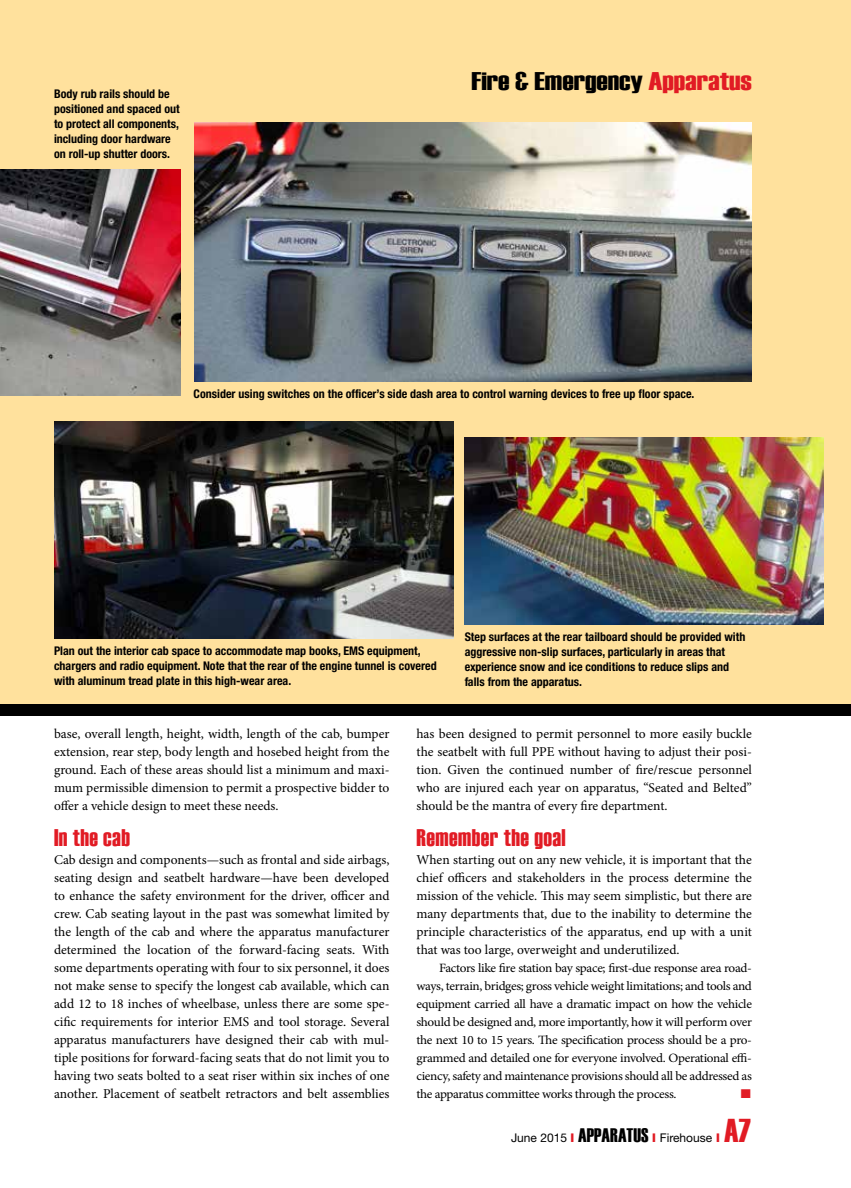
<style>
.page{position:relative;width:851px;height:1188px;background:#fff}
.page>*{position:absolute;margin:0;border:0;box-sizing:border-box;transform-origin:0 0}
.t1{font:33px "Haettenschweiler";color:#e11b24}
.t2{font:25.5px "Haettenschweiler";color:#000;scale:1.25 1}
.t3{font:24px "Haettenschweiler";letter-spacing:.02em;color:#e11b24}
.t4{font:13.5px/18px "Minion Pro";color:#000;text-align:justify}
.t5{font:12.75px/18px "Minion Pro";letter-spacing:-.03em;color:#000;text-align:justify;scale:1.04 1}
.t6{font:12.75px "Zapf Dingbats ITC";color:#e11b24;scale:1.04 1}
.t7{font:700 condensed 12px/15px "Helvetica Neue LT Std";color:#000}
.t8{font:12px "Helvetica Neue LT Std";color:#000}
.s1{color:#e11b24}
.s2{font-weight:900;color:#e11b24}
.s3{font-family:"Haettenschweiler";font-size:19.5px}
</style>
<div class="page">
<div style="left:0;top:0;width:850px;height:711px;background:#ffe19d"></div>
<img style="left:194px;top:122px;width:557px;height:260px">
<img style="left:464px;top:437px;width:360px;height:188px">
<img style="left:54px;top:421px;width:400px;height:218px">
<img style="left:0;top:169px;width:180px;height:226px">
<div style="left:0;top:704px;width:850px;height:12px;background:#000"></div>
<p class="t7" style="left:54px;top:86px;width:127px">Body rub rails should be positioned and spaced out to protect all components, including door hardware on roll-up shutter doors.</p>
<p class="t2" style="left:471px;top:66px;width:226px">Fire &amp; Emergency <span class="s1">Apparatus</span></p>
<p class="t7" style="left:194px;top:386px;width:502px">Consider using switches on the officer’s side dash area to control warning devices to free up floor space.</p>
<p class="t7" style="left:54px;top:643px;width:384px">Plan out the interior cab space to accommodate map books, EMS equipment, chargers and radio equipment. Note that the rear of the engine tunnel is covered with aluminum tread plate in this high-wear area.</p>
<p class="t7" style="left:464px;top:629px;width:282px">Step surfaces at the rear tailboard should be provided with aggressive non-slip surfaces, particularly in areas that experience snow and ice conditions to reduce slips and falls from the apparatus.</p>
<p class="t4" style="left:54px;top:725px;width:337px">base, overall length, height, width, length of the cab, bumper extension, rear step, body length and hosebed height from the ground. Each of these areas should list a minimum and maxi&shy;mum permissible dimension to permit a prospective bidder to offer a vehicle design to meet these needs.</p>
<p class="t3" style="left:54px;top:824px;width:77px">In the cab</p>
<p class="t4" style="left:54px;top:851px;width:337px">Cab design and components—such as frontal and side airbags, seating design and seatbelt hardware—have been developed to enhance the safety environment for the driver, officer and crew. Cab seating layout in the past was somewhat limited by the length of the cab and where the apparatus manufacturer determined the location of the forward-facing seats. With some departments operating with four to six personnel, it does not make sense to specify the longest cab available, which can add 12 to 18 inches of wheelbase, unless there are some spe&shy;cific requirements for interior EMS and tool storage. Several apparatus manufacturers have designed their cab with mul&shy;tiple positions for forward-facing seats that do not limit you to having two seats bolted to a seat riser within six inches of one another. Placement of seatbelt retractors and belt assemblies</p>
<p class="t4" style="left:416px;top:725px;width:337px">has been designed to permit personnel to more easily buckle the seatbelt with full PPE without having to adjust their posi&shy;tion. Given the continued number of fire/rescue personnel who are injured each year on apparatus, “Seated and Belted” should be the mantra of every fire department.</p>
<p class="t3" style="left:416px;top:824px;width:151px">Remember the goal</p>
<p class="t4" style="left:416px;top:851px;width:337px">When starting out on any new vehicle, it is important that the chief officers and stakeholders in the process determine the mission of the vehicle. This may seem simplistic, but there are many departments that, due to the inability to determine the principle characteristics of the apparatus, end up with a unit that was too large, overweight and underutilized.</p>
<p class="t5" style="left:416px;top:959px;width:324px;text-indent:22px">Factors like fire station bay space; first-due response area road&shy;ways, terrain, bridges; gross vehicle weight limitations; and tools and equipment carried all have a dramatic impact on how the vehicle should be designed and, more importantly, how it will perform over the next 10 to 15 years. The specification process should be a pro&shy;grammed and detailed one for everyone involved. Operational effi&shy;ciency, safety and maintenance provisions should all be addressed as the apparatus committee works through the process.</p>
<p class="t6" style="left:740px;top:1088px;width:11px">■</p>
<p class="t8" style="left:511px;top:1131px;width:210px">June 2015 <span class="s2">l</span> <span class="s3">Apparatus</span> <span class="s2">l</span> Firehouse <span class="s2">l</span></p>
<p class="t1" style="left:724px;top:1112px;width:28px">A7</p>
</div>
